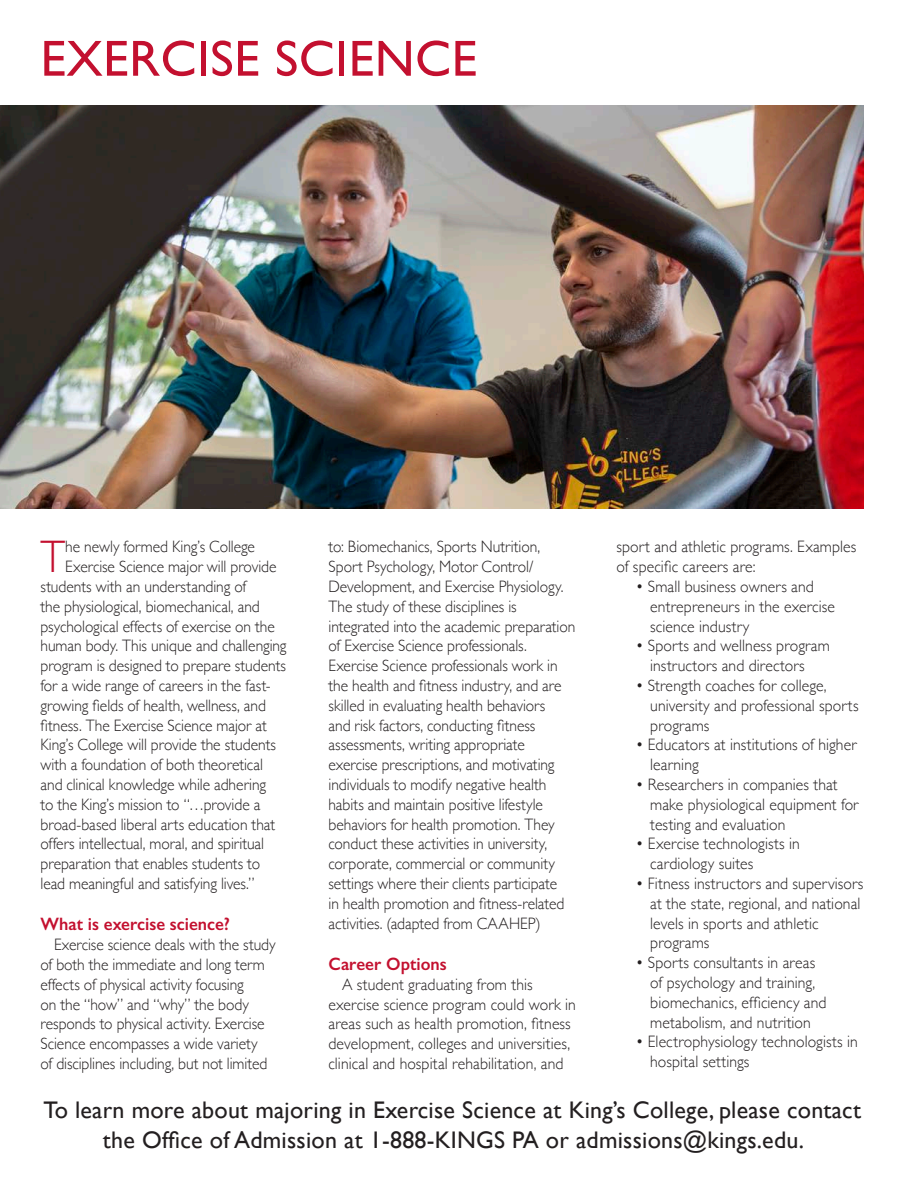
<style>
.page{position:relative;width:918px;height:1188px;background:#fff}
.page>*{position:absolute;margin:0;border:0;box-sizing:border-box;transform-origin:0 0}
.t1{font:51px "Gill Sans";letter-spacing:.01em;color:#c3102f}
.Body_Copy{font:300 45.6px "Gill Sans";color:#c3102f;scale:.95 1}
.t2{font:24px/30px "Gill Sans";letter-spacing:.01em;color:#231f20;text-align:center}
.Body_Copy_Headers{font:600 18px "Gill Sans";letter-spacing:.005em;color:#c3102f;scale:.95 1}
.Body_Copy-2{font:300 16.5px/19.8px "Gill Sans";color:#231f20;scale:.94 1}
.Bulleted_Items{font:300 16.5px/19.8px "Gill Sans";letter-spacing:.005em;color:#231f20;scale:.95 1}
.Body_Copy-3{font:300 16.5px/19.8px "Gill Sans";color:#231f20;scale:.95 1}
</style>
<div class="page">
<img style="left:0;top:106px;width:864px;height:402px">
<p class="t1" style="left:40px;top:29px;width:438px">EXERCISE SCIENCE</p>
<p class="Body_Copy" style="left:40px;top:521px;width:28px">T</p>
<p class="Body_Copy-2" style="left:65px;top:536px;width:203px">he newly formed King’s College</p>
<p class="Body_Copy-2" style="left:328px;top:536px;width:264px">to: Biomechanics, Sports Nutrition, Sport Psychology, Motor Control/ Development, and Exercise Physiology.<br>The study of these disciplines is integrated into the academic preparation of Exercise Science professionals.<br>Exercise Science professionals work in the health and fitness industry, and are skilled in evaluating health behaviors<br>and risk factors, conducting fitness assessments, writing appropriate exercise prescriptions, and motivating individuals to modify negative health habits and maintain positive lifestyle behaviors for health promotion. They conduct these activities in university, corporate, commercial or community settings where their clients participate<br>in health promotion and fitness-related activities. (adapted from CAAHEP)</p>
<p class="Body_Copy_Headers" style="left:328px;top:953px;width:126px">Career Options</p>
<p class="Body_Copy-3" style="left:329px;top:974px;width:262px;text-indent:13px">A student graduating from this exercise science program could work in areas such as health promotion, fitness development, colleges and universities, clinical and hospital rehabilitation, and</p>
<p class="Body_Copy-3" style="left:616px;top:536px;width:254px">sport and athletic programs. Examples of specific careers are:</p>
<p class="Bulleted_Items" style="left:650px;top:576px;width:196px;text-indent:-15px">• Small business owners and entrepreneurs in the exercise science industry</p>
<p class="Bulleted_Items" style="left:650px;top:635px;width:191px;text-indent:-15px">• Sports and wellness program instructors and directors</p>
<p class="Bulleted_Items" style="left:650px;top:675px;width:221px;text-indent:-15px">• Strength coaches for college, university and professional sports programs</p>
<p class="Bulleted_Items" style="left:650px;top:734px;width:219px;text-indent:-15px">• Educators at institutions of higher learning</p>
<p class="Bulleted_Items" style="left:650px;top:774px;width:221px;text-indent:-15px">• Researchers in companies that make physiological equipment for testing and evaluation</p>
<p class="Bulleted_Items" style="left:650px;top:833px;width:159px;text-indent:-15px">• Exercise technologists in cardiology suites</p>
<p class="Bulleted_Items" style="left:650px;top:873px;width:226px;text-indent:-15px">• Fitness instructors and supervisors at the state, regional, and national levels in sports and athletic programs</p>
<p class="Bulleted_Items" style="left:650px;top:952px;width:187px;text-indent:-15px">• Sports consultants in areas of psychology and training, biomechanics, efficiency and metabolism, and nutrition</p>
<p class="Bulleted_Items" style="left:650px;top:1031px;width:220px;text-indent:-15px">• Electrophysiology technologists in hospital settings</p>
<p class="t2" style="left:44px;top:1094px;width:819px">To learn more about majoring in Exercise Science at King’s College, please contact the Office of Admission at 1-888-KINGS PA or admissions@kings.edu.</p>
<p class="Body_Copy-2" style="left:65px;top:556px;width:226px">Exercise Science major will provide</p>
<p class="Body_Copy-2" style="left:40px;top:576px;width:220px">students with an understanding of</p>
<p class="Body_Copy-2" style="left:40px;top:596px;width:235px">the physiological, biomechanical, and</p>
<p class="Body_Copy-2" style="left:40px;top:616px;width:251px">psychological effects of exercise on the</p>
<p class="Body_Copy-2" style="left:40px;top:635px;width:263px">human body. This unique and challenging</p>
<p class="Body_Copy-2" style="left:40px;top:655px;width:263px">program is designed to prepare students</p>
<p class="Body_Copy-2" style="left:40px;top:675px;width:246px">for a wide range of careers in the fast-</p>
<p class="Body_Copy-2" style="left:40px;top:695px;width:241px">growing fields of health, wellness, and</p>
<p class="Body_Copy-2" style="left:40px;top:715px;width:242px">fitness. The Exercise Science major at</p>
<p class="Body_Copy-2" style="left:40px;top:734px;width:252px">King’s College will provide the students</p>
<p class="Body_Copy-2" style="left:40px;top:754px;width:238px">with a foundation of both theoretical</p>
<p class="Body_Copy-2" style="left:40px;top:774px;width:242px">and clinical knowledge while adhering</p>
<p class="Body_Copy-2" style="left:40px;top:794px;width:235px">to the King’s mission to “…provide a</p>
<p class="Body_Copy-2" style="left:40px;top:814px;width:251px">broad-based liberal arts education that</p>
<p class="Body_Copy-2" style="left:40px;top:833px;width:239px">offers intellectual, moral, and spiritual</p>
<p class="Body_Copy-2" style="left:40px;top:853px;width:235px">preparation that enables students to</p>
<p class="Body_Copy-2" style="left:40px;top:873px;width:229px">lead meaningful and satisfying lives.”</p>
<p class="Body_Copy_Headers" style="left:40px;top:914px;width:201px">What is exercise science?</p>
<p class="Body_Copy-2" style="left:41px;top:934px;width:252px;text-indent:13px">Exercise science deals with the study of both the immediate and long term effects of physical activity focusing<br>on the “how” and “why” the body responds to physical activity. Exercise Science encompasses a wide variety<br>of disciplines including, but not limited</p>
</div>
